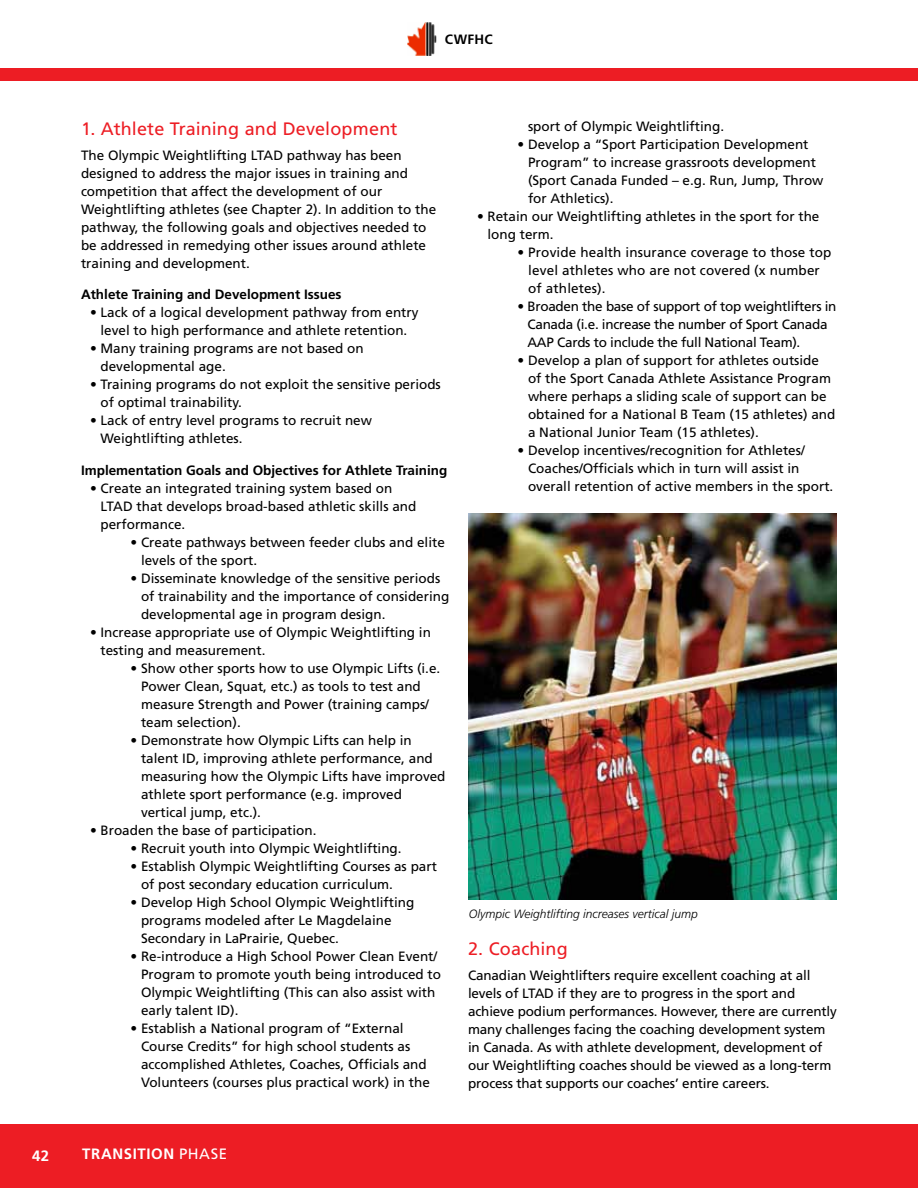
<style>
.page{position:relative;width:918px;height:1188px;background:#fff}
.page>*{position:absolute;margin:0;border:0;box-sizing:border-box;transform-origin:0 0}
.t1{font:18px "Frutiger";letter-spacing:.005em;color:#ed1d24}
.t2{font:700 15px "Frutiger";letter-spacing:.04em;color:#fff}
.t3{font:13.5px/18px "Frutiger";color:#000}
.t4{font:13.5px/18px "Frutiger";letter-spacing:-.02em;color:#000}
.t5{font:700 13.5px "Frutiger";color:#000}
.t6{font:italic 300 12px "Frutiger";color:#000}
.s1{font-weight:400}
</style>
<div class="page">
<img style="left:407px;top:23px;width:30px;height:32px">
<div style="left:0;top:68px;width:918px;height:13px;background:#ed1d24"></div>
<div style="left:0;top:1124px;width:918px;height:64px;background:#ed1d24"></div>
<img style="left:469px;top:513px;width:368px;height:387px">
<p class="t5" style="left:445px;top:32px;width:50px">CWFHC</p>
<h1 class="t1" style="left:81px;top:118px;width:318px">1. Athlete Training and Development</h1>
<p class="t3" style="left:81px;top:146px;width:357px">The Olympic Weightlifting LTAD pathway has been designed to address the major issues in training and competition that affect the development of our Weightlifting athletes (see Chapter 2). I n addition to the pathway, the following goals and objectives needed to be addressed in remedying other issues around athlete training and development.</p>
<p class="t5" style="left:81px;top:287px;width:262px">Athlete Training and Development Issues</p>
<p class="t3" style="left:90px;top:304px;width:330px;text-align:center">• Lack of a logical development pathway from entry level to high performance and athlete retention.</p>
<p class="t3" style="left:101px;top:340px;width:265px;text-indent:-11px">• Many training programs are not based on developmental age.</p>
<p class="t3" style="left:101px;top:376px;width:342px;text-indent:-11px">• Training programs do not exploit the sensitive periods of optimal trainability.</p>
<p class="t3" style="left:101px;top:412px;width:273px;text-indent:-11px">• Lack of entry level programs to recruit new<br>Weightlifting athletes.</p>
<p class="t5" style="left:81px;top:462px;width:368px">Implementation Goals and Objectives for Athlete Training</p>
<p class="t3" style="left:101px;top:479px;width:317px;text-indent:-11px">• Create an integrated training system based on<br>LTAD that develops broad-based athletic skills and performance.</p>
<p class="t3" style="left:141px;top:533px;width:305px;text-indent:-11px">• Create pathways between feeder clubs and elite levels of the sport.</p>
<p class="t3" style="left:141px;top:569px;width:310px;text-indent:-11px">• Disseminate knowledge of the sensitive periods of trainability and the importance of considering developmental age in program design.</p>
<p class="t3" style="left:101px;top:623px;width:332px;text-indent:-11px">• Increase appropriate use of Olympic Weightlifting in testing and measurement.</p>
<p class="t3" style="left:141px;top:659px;width:301px;text-indent:-11px">• Show other sports how to use Olympic Lifts (i.e.<br>Power Clean, Squat, etc.) as tools to test and measure Strength and Power (training camps/ team selection).</p>
<p class="t3" style="left:141px;top:731px;width:306px;text-indent:-11px">• Demonstrate how Olympic Lifts can help in talent I D, improving athlete performance, and measuring how the Olympic Lifts have improved athlete sport performance (e.g. improved vertical jump, etc.).</p>
<p class="t3" style="left:90px;top:821px;width:228px">• Broaden the base of participation.</p>
<p class="t3" style="left:131px;top:839px;width:273px">• Recruit youth into Olympic Weightlifting.</p>
<p class="t3" style="left:141px;top:857px;width:297px;text-indent:-11px">• Establish Olympic Weightlifting Courses as part of post secondary education curriculum.</p>
<p class="t3" style="left:141px;top:893px;width:275px;text-indent:-11px">• Develop High School Olympic Weightlifting programs modeled after Le Magdelaine<br>Secondary in LaPrairie, Quebec.</p>
<p class="t3" style="left:141px;top:947px;width:302px;text-indent:-11px">• Re-introduce a High School Power Clean Event/ Program to promote youth being introduced to Olympic Weightlifting (This can also assist with early talent I D).</p>
<p class="t3" style="left:141px;top:1019px;width:290px;text-indent:-11px">• Establish a National program of “External Course Credits” for high school students as accomplished Athletes, Coaches, Officials and Volunteers (courses plus practical work) in the</p>
<p class="t3" style="left:528px;top:118px;width:198px">sport of Olympic Weightlifting.</p>
<p class="t3" style="left:528px;top:136px;width:297px;text-indent:-11px">• Develop a “Sport Participation Development Program” to increase grassroots development (Sport Canada Funded – e.g. Run, Jump, Throw for Athletics).</p>
<p class="t3" style="left:488px;top:208px;width:333px;text-indent:-11px">• Retain our Weightlifting athletes in the sport for the long term.</p>
<p class="t3" style="left:528px;top:244px;width:305px;text-indent:-11px">• Provide health insurance coverage to those top level athletes who are not covered (x number of athletes).</p>
<p class="t4" style="left:527px;top:298px;width:311px;text-indent:-10px">• Broaden the base of support of top weightlifters in<br>Canada (i.e. increase the number of Sport Canada<br>AAP Cards to include the full National Team).</p>
<p class="t3" style="left:528px;top:352px;width:309px;text-indent:-11px">• Develop a plan of support for athletes outside of the Sport Canada Athlete Assistance Program where perhaps a sliding scale of support can be obtained for a National B Team (15 athletes) and a National Junior Team (15 athletes).</p>
<p class="t3" style="left:528px;top:442px;width:307px;text-indent:-11px">• Develop incentives/recognition for Athletes/<br>Coaches/Officials which in turn will assist in overall retention of active members in the sport.</p>
<p class="t6" style="left:469px;top:907px;width:231px">Olympic Weightlifting increases vertical jump</p>
<h1 class="t1" style="left:468px;top:938px;width:101px">2. Coaching</h1>
<p class="t3" style="left:468px;top:966px;width:370px">Canadian Weightlifters require excellent coaching at all levels of LTAD if they are to progress in the sport and achieve podium performances. H owever, there are currently many challenges facing the coaching development system in Canada. As with athlete development, development of our Weightlifting coaches should be viewed as a long-term process that supports our coaches’ entire careers.</p>
<p class="t2" style="left:32px;top:1147px;width:18px">42</p>
<p class="t2" style="left:82px;top:1145px;width:117px">TRANSITION <span class="s1">PHASE</span></p>
</div>
